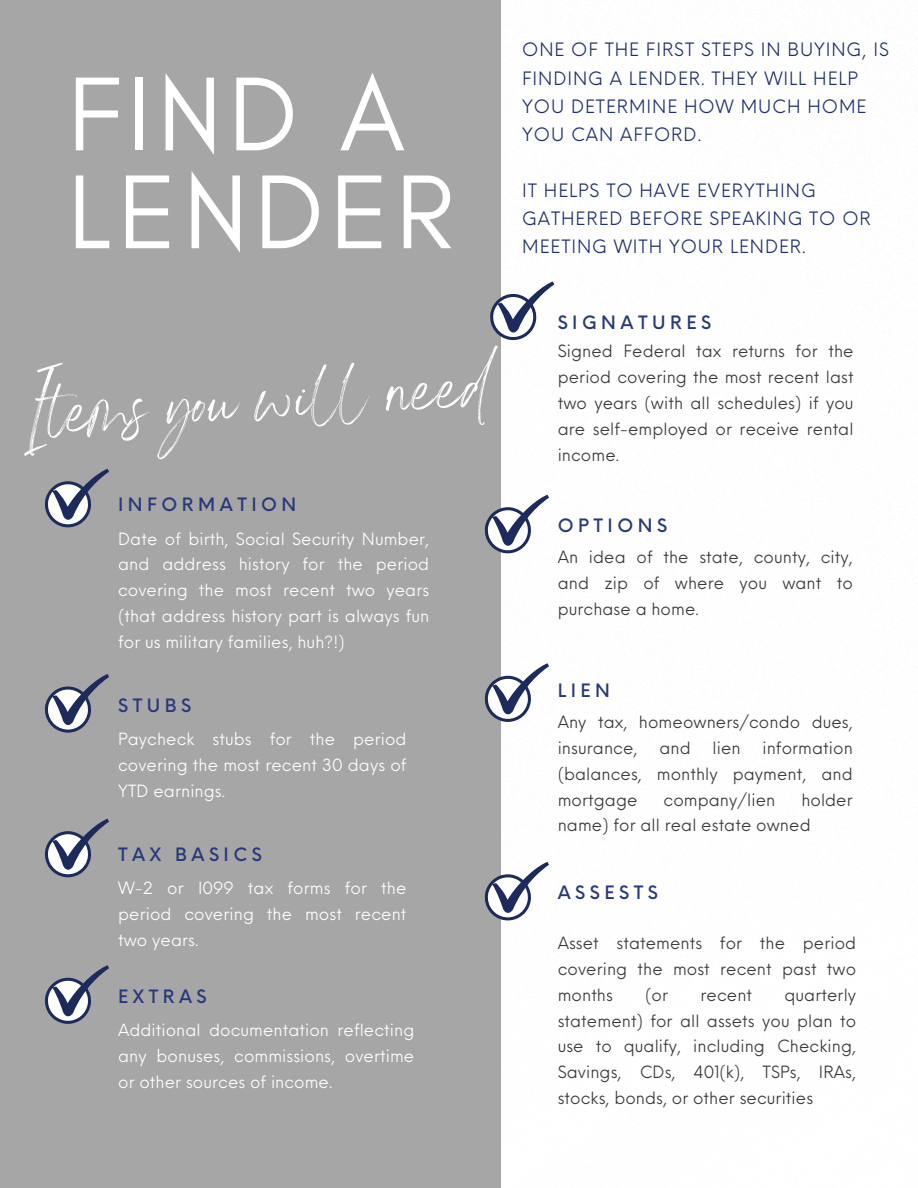
<style>
.page{position:relative;width:918px;height:1188px;background:#fff}
.page>*{position:absolute;margin:0;border:0;box-sizing:border-box;transform-origin:0 0}
.t1{font:106.95px/97.8px "Glacial Indifference";letter-spacing:.06em;color:#fff}
.t2{font:96.75px "Angella White";color:#fff}
.t3{font:18px/28.2px "Neue Einstellung";letter-spacing:.05em;color:#223069}
.t4{font:500 18px "Neue Einstellung";letter-spacing:.25em;color:#28397b}
.t5{font:16.5px/25.8px "Neue Einstellung";letter-spacing:.005em;color:#3b3737;text-align:justify}
.t6{font:16.5px/25.8px "Neue Einstellung";letter-spacing:.005em;color:#fff;text-align:justify}
</style>
<div class="page">
<div style="left:0;top:0;width:500px;height:1188px;background:#a6a6a6"></div>
<svg style="left:45px;top:469px;width:64px;height:58px"></svg>
<svg style="left:45px;top:674px;width:64px;height:59px"></svg>
<svg style="left:45px;top:819px;width:64px;height:58px"></svg>
<svg style="left:45px;top:965px;width:64px;height:59px"></svg>
<svg style="left:490px;top:281px;width:64px;height:59px"></svg>
<svg style="left:485px;top:495px;width:64px;height:58px"></svg>
<svg style="left:485px;top:663px;width:64px;height:59px"></svg>
<svg style="left:485px;top:862px;width:64px;height:58px"></svg>
<p class="t1" style="left:68px;top:64px;width:388px">FIND A<br>LENDER</p>
<p class="t3" style="left:522px;top:34px;width:368px">ONE OF THE FIRST STEPS IN BUYING, IS<br>FINDING A LENDER. THEY WILL HELP<br>YOU DETERMINE HOW MUCH HOME<br>YOU CAN AFFORD.</p>
<h3 class="t3" style="left:522px;top:175px;width:350px">IT HELPS TO HAVE EVERYTHING<br>GATHERED BEFORE SPEAKING TO OR<br>MEETING WITH YOUR LENDER.</h3>
<p class="t2" style="left:17px;top:354px;width:473px;rotate:-4deg">Items you will need</p>
<p class="t4" style="left:118px;top:489px;width:180px">INFORMATION</p>
<h3 class="t6" style="left:118px;top:524px;width:313px">Date of birth, Social Security Number, and address history for the period covering the most recent two years (that address history part is always fun for us military families, huh?!)</h3>
<p class="t4" style="left:118px;top:689px;width:75px">STUBS</p>
<h3 class="t6" style="left:118px;top:724px;width:290px">Paycheck stubs for the period covering the most recent 30 days of YTD earnings.</h3>
<p class="t4" style="left:118px;top:838px;width:145px">TAX BASICS</p>
<h3 class="t6" style="left:118px;top:874px;width:290px">W-2 or I099 tax forms for the period covering the most recent two years.</h3>
<p class="t4" style="left:118px;top:980px;width:90px">EXTRAS</p>
<p class="t6" style="left:118px;top:1016px;width:298px">Additional documentation reflecting any bonuses, commissions, overtime or other sources of income.</p>
<p class="t4" style="left:558px;top:307px;width:155px">SIGNATURES</p>
<h4 class="t5" style="left:558px;top:337px;width:297px">Signed Federal tax returns for the period covering the most recent last two years (with all schedules) if you are self‐employed or receive rental income.</h4>
<h4 class="t4" style="left:558px;top:510px;width:111px">OPTIONS</h4>
<h1 class="t5" style="left:558px;top:543px;width:297px">An idea of the state, county, city, and zip of where you want to purchase a home.</h1>
<p class="t4" style="left:558px;top:674px;width:54px">LIEN</p>
<h2 class="t5" style="left:558px;top:707px;width:297px">Any tax, homeowners/condo dues, insurance,</h2>
<h2 class="t5" style="left:558px;top:733px;width:297px;text-indent:205px">information (balances, monthly payment, and mortgage</h2>
<h2 class="t5" style="left:659px;top:733px;width:33px">and</h2>
<h2 class="t5" style="left:713px;top:733px;width:30px">lien</h2>
<h2 class="t5" style="left:664px;top:785px;width:113px">company/lien</h2>
<h2 class="t5" style="left:558px;top:785px;width:297px;text-indent:244px">holder name) for all real estate owned</h2>
<h3 class="t4" style="left:558px;top:877px;width:102px">ASSESTS</h3>
<p class="t5" style="left:558px;top:928px;width:300px">Asset statements for the period covering the most recent past two months</p>
<p class="t5" style="left:645px;top:980px;width:24px">(or</p>
<p class="t5" style="left:700px;top:980px;width:53px">recent</p>
<p class="t5" style="left:558px;top:980px;width:300px;text-indent:227px">quarterly statement) for all assets you plan to use to qualify, including Checking, Savings, CDs, 401(k), TSPs, IRAs, stocks, bonds, or other securities</p>
</div>
